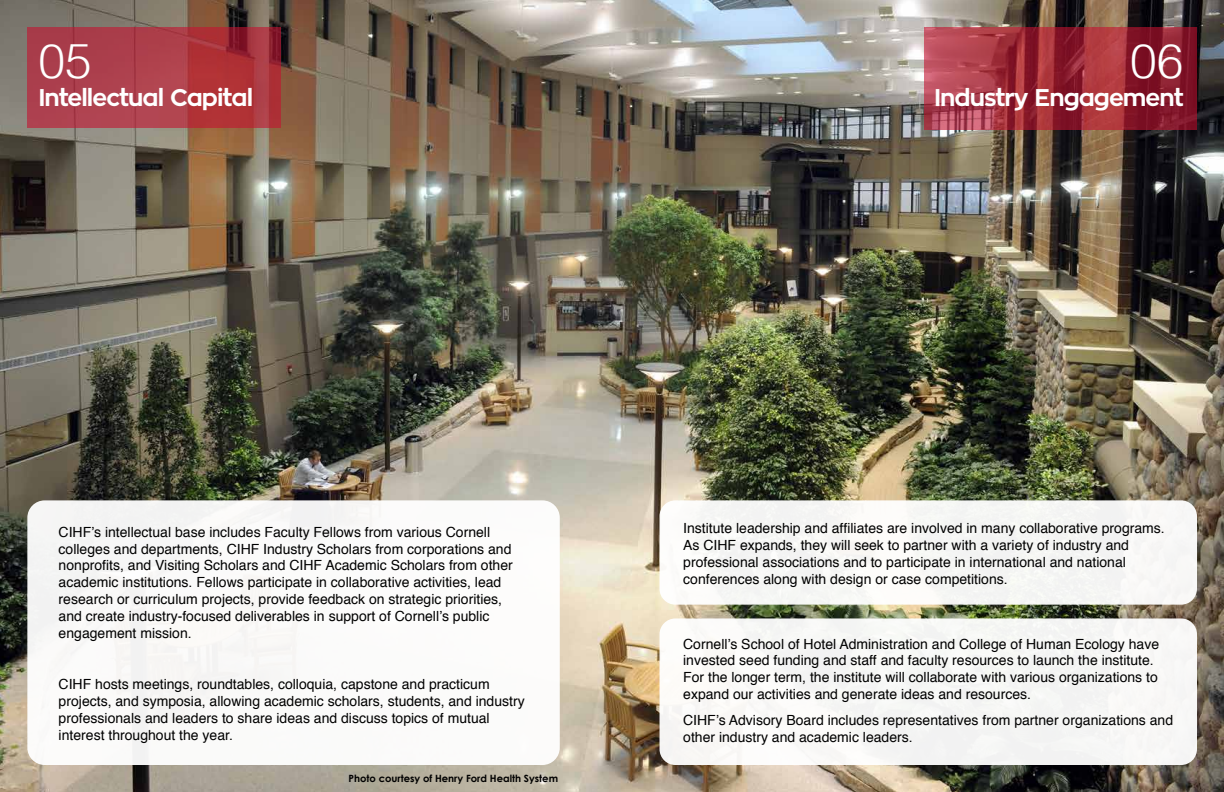
<style>
.page{position:relative;width:1224px;height:792px;background:#fff}
.page>*{position:absolute;margin:0;border:0;box-sizing:border-box;transform-origin:0 0}
.t1{font:300 48px "Helvetica";color:#fff}
.t2{font:700 24px "Zona Pro";letter-spacing:-.04em;color:#fff}
.t3{font:14px/16.8px "Helvetica";color:#000}
.t4{font:700 10px "Century Gothic";color:#000}
</style>
<div class="page">
<img style="left:0;top:0;width:1224px;height:792px">
<div style="left:27px;top:500px;width:533px;height:265px;background:#fff;border-radius:17px"></div>
<div style="left:660px;top:618px;width:537px;height:147px;background:#f7f7f5;border-radius:16px"></div>
<div style="left:660px;top:500px;width:537px;height:105px;background:#f6f6f5;border-radius:16px"></div>
<svg style="left:27px;top:27px;width:254px;height:101px;background:#ab3a45"></svg>
<svg style="left:924px;top:27px;width:273px;height:102px;background:#9c2e3b"></svg>
<p class="t1" style="left:39px;top:20px;width:55px">05</p>
<p class="t2" style="left:39px;top:82px;width:216px">Intellectual Capital</p>
<p class="t1" style="left:1130px;top:20px;width:55px">06</p>
<p class="t2" style="left:934px;top:82px;width:251px">Industry Engagement</p>
<p class="t3" style="left:59px;top:524px;width:456px">CIHF’s intellectual base includes Faculty Fellows from various Cornell colleges and departments, CIHF Industry Scholars from corporations and nonprofits, and Visiting Scholars and CIHF Academic Scholars from other academic institutions. Fellows participate in collaborative activities, lead research or curriculum projects, provide feedback on strategic priorities, and create industry-focused deliverables in support of Cornell’s public engagement mission.</p>
<p class="t3" style="left:59px;top:676px;width:468px">CIHF hosts meetings, roundtables, colloquia, capstone and practicum projects, and symposia, allowing academic scholars, students, and industry professionals and leaders to share ideas and discuss topics of mutual interest throughout the year.</p>
<p class="t4" style="left:348px;top:770px;width:211px">Photo courtesy of Henry Ford Health System</p>
<p class="t3" style="left:683px;top:520px;width:483px">Institute leadership and affiliates are involved in many collaborative programs.<br>As CIHF expands, they will seek to partner with a variety of industry and professional associations and to participate in international and national conferences along with design or case competitions.</p>
<p class="t3" style="left:683px;top:636px;width:477px">Cornell’s School of Hotel Administration and College of Human Ecology have invested seed funding and staff and faculty resources to launch the institute.<br>For the longer term, the institute will collaborate with various organizations to expand our activities and generate ideas and resources.</p>
<p class="t3" style="left:683px;top:712px;width:491px">CIHF’s Advisory Board includes representatives from partner organizations and other industry and academic leaders.</p>
</div>
